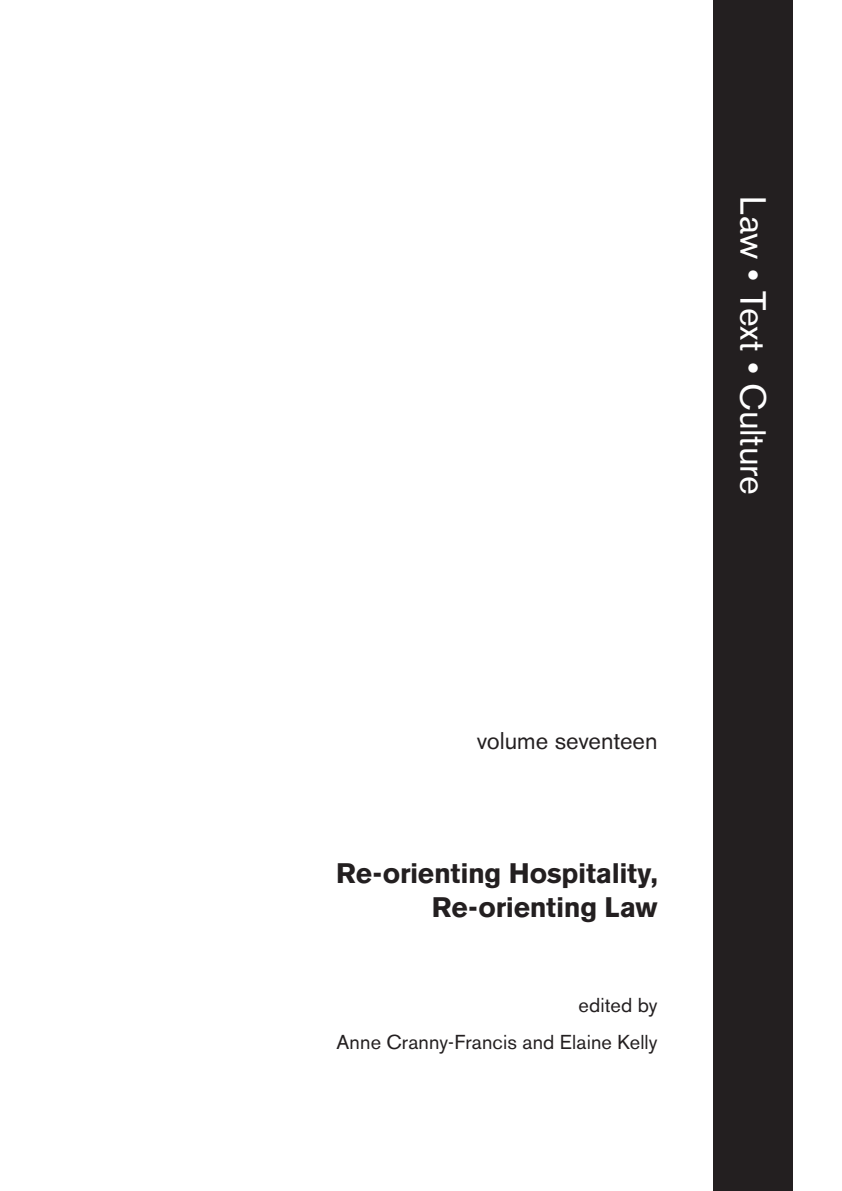
<style>
.page{position:relative;width:842px;height:1191px;background:#fff}
.page>*{position:absolute;margin:0;border:0;box-sizing:border-box;transform-origin:0 0}
.t1{font:36px "Akzidenz Grotesk BE";letter-spacing:-.005em;color:#fff}
.t2{font:700 28px/33.6px "Akzidenz Grotesk BE";letter-spacing:-.01em;color:#231f20;text-align:right}
.t3{font:24px "Akzidenz Grotesk BE";color:#231f20}
.t4{font:20px/37.4px "Akzidenz Grotesk BE";letter-spacing:.005em;color:#231f20;text-align:right}
</style>
<div class="page">
<div style="left:713px;top:0;width:80px;height:1191px;background:#231f20"></div>
<p class="t1" style="left:774px;top:196px;width:300px;rotate:90deg">Law • Text • Culture</p>
<p class="t3" style="left:477px;top:726px;width:182px">volume seventeen</p>
<p class="t2" style="left:336px;top:857px;width:323px">Re-orienting Hospitality,<br>Re-orienting Law</p>
<p class="t4" style="left:336px;top:986px;width:323px">edited by<br>Anne Cranny-Francis and Elaine Kelly</p>
</div>
